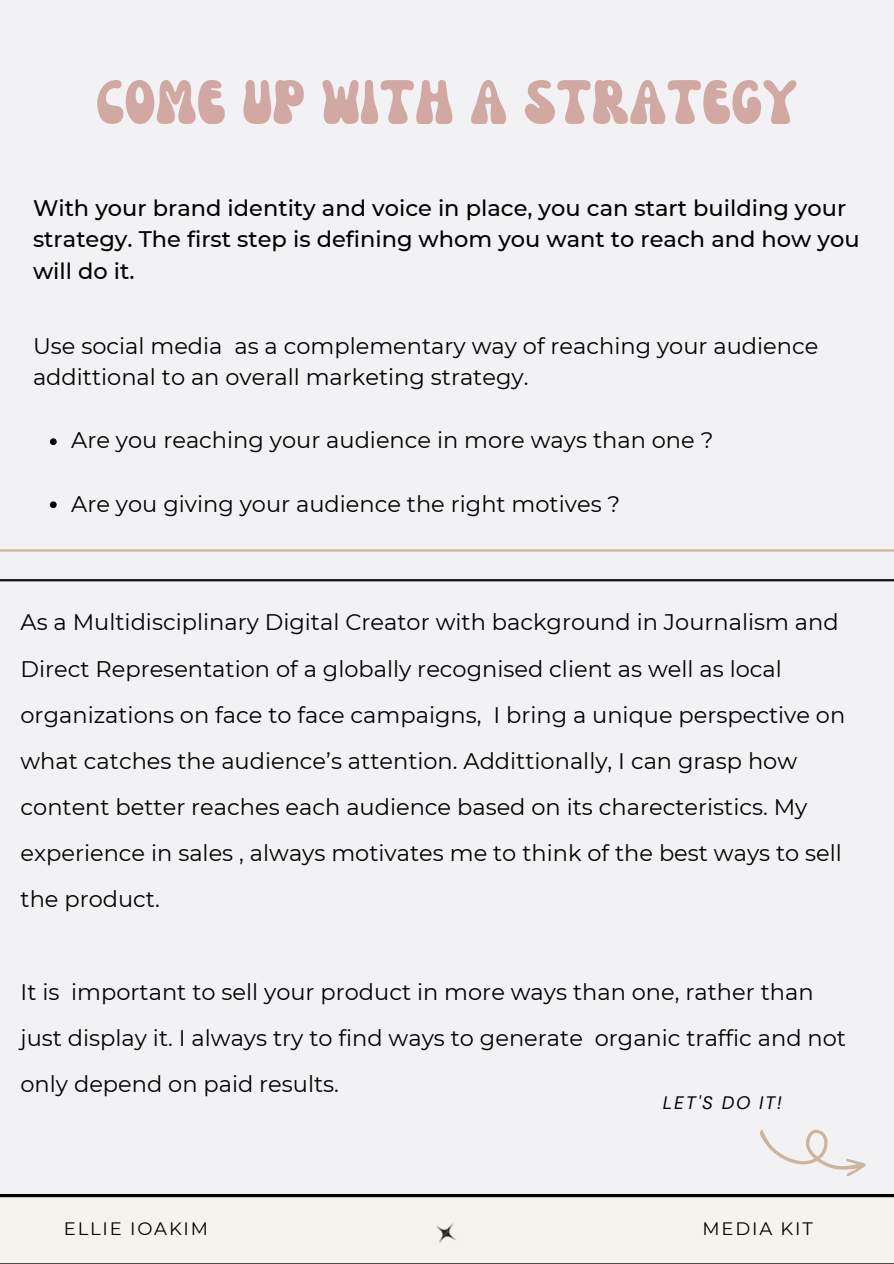
<style>
.page{position:relative;width:894px;height:1264px;background:#fff}
.page>*{position:absolute;margin:0;border:0;box-sizing:border-box;transform-origin:0 0}
.t1{font:58.05px "Nectarine";letter-spacing:.02em;color:#d2a9a2}
.t2{font:22.5px/46.2px "Montserrat";color:#000}
.t3{font:500 22.5px/31.5px "Montserrat";color:#000}
.t4{font:18px "Montserrat";letter-spacing:.1em;color:#000}
.t5{font:italic 18px "DM Sans";letter-spacing:.1em;color:#000}
</style>
<div class="page">
<div style="left:0;top:0;width:893px;height:1263px;background:#f2f1f3"></div>
<svg style="left:0;top:1194px;width:893px;height:4px;background:#31312f"></svg>
<img style="left:435px;top:1222px;width:22px;height:21px">
<hr style="left:0;top:549px;width:893px;height:2px;background:#cdb59d">
<hr style="left:0;top:579px;width:893px;height:2px;background:#131313">
<svg style="left:760px;top:1129px;width:105px;height:46px"></svg>
<svg style="left:50px;top:438px;width:7px;height:7px"></svg>
<svg style="left:50px;top:501px;width:7px;height:7px"></svg>
<h1 class="t1" style="left:97px;top:83px;width:701px">COME UP WITH A STRATEGY</h1>
<p class="t3" style="left:33px;top:192px;width:827px">With your brand identity and voice in place, you can start building your strategy. The first step is defining whom you want to reach and how you will do it.</p>
<h3 class="t2" style="left:33px;top:330px;width:786px;line-height:31.5px">Use social media as a complementary way of reaching your audience addittional to an overall marketing strategy.</h3>
<p class="t2" style="left:71px;top:417px;width:643px">Are you reaching your audience in more ways than one ?</p>
<p class="t2" style="left:71px;top:480px;width:550px">Are you giving your audience the right motives ?</p>
<p class="t2" style="left:21px;top:599px;width:826px">As a Multidisciplinary Digital Creator with background in Journalism and Direct Representation of a globally recognised client as well as local organizations on face to face campaigns, I bring a unique perspective on what catches the audience’s attention. Addittionally, I can grasp how content better reaches each audience based on its charecteristics. My experience in sales , always motivates me to think of the best ways to sell the product.</p>
<p class="t2" style="left:21px;top:968px;width:826px">It is important to sell your product in more ways than one, rather than just display it. I always try to find ways to generate organic traffic and not only depend on paid results.</p>
<h3 class="t5" style="left:662px;top:1091px;width:120px">LET'S DO IT!</h3>
<h3 class="t4" style="left:64px;top:1217px;width:146px">ELLIE IOAKIM</h3>
<p class="t4" style="left:702px;top:1217px;width:112px">MEDIA KIT</p>
</div>
